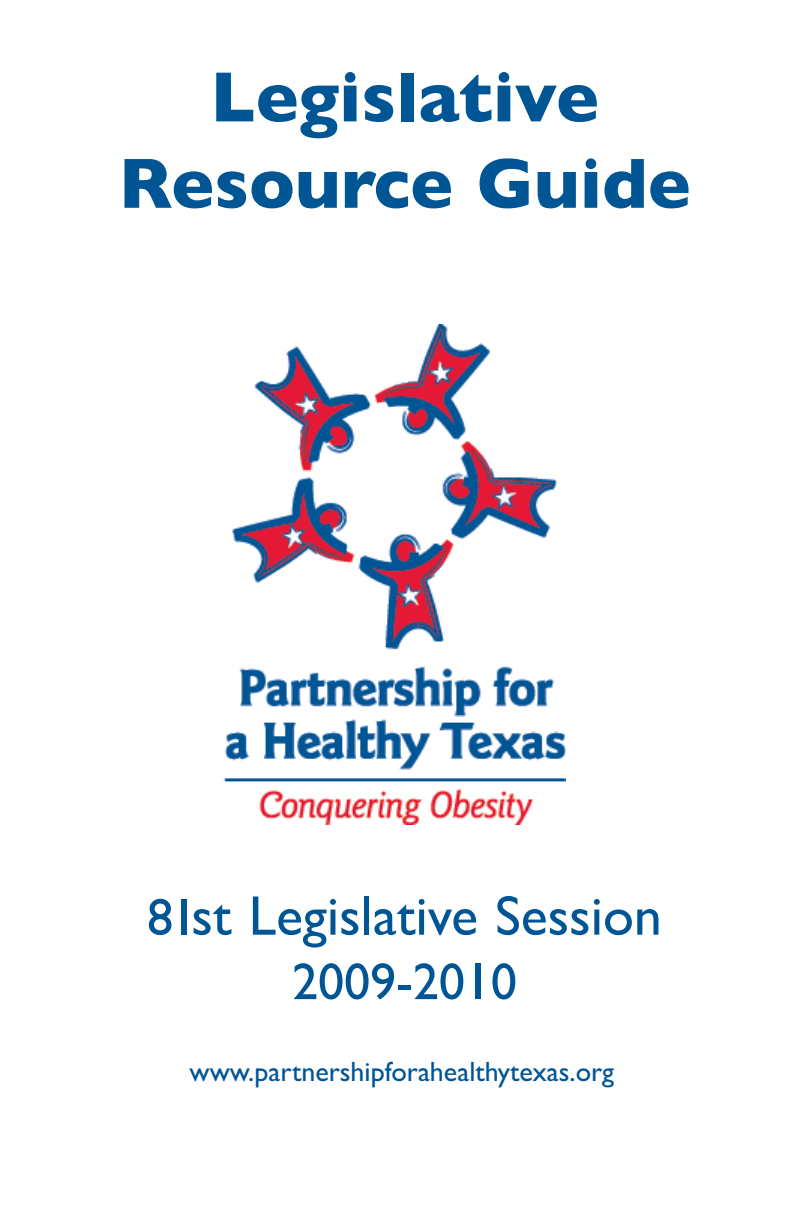
<style>
.page{position:relative;width:792px;height:1224px;background:#fff}
.page>*{position:absolute;margin:0;border:0;box-sizing:border-box;transform-origin:0 0}
.t1{font:700 72px/86.4px "Gill Sans";color:#005595;text-align:center}
.t2{font:56px "Gill Sans";color:#005595}
.t3{font:52px "Gill Sans";color:#005595}
.t4{font:28px "Gill Sans";color:#005595}
.s1{font-size:52px}
</style>
<div class="page">
<img style="left:223px;top:325px;width:343px;height:499px">
<h1 class="t1" style="left:118px;top:53px;width:574px">Legislative<br>Resource Guide</h1>
<h2 class="t2" style="left:147px;top:883px;width:516px"><span class="s1">81</span>st Legislative Session</h2>
<h3 class="t3" style="left:292px;top:951px;width:226px">2009-2010</h3>
<p class="t4" style="left:190px;top:1055px;width:426px">www.partnershipforahealthytexas.org</p>
</div>
